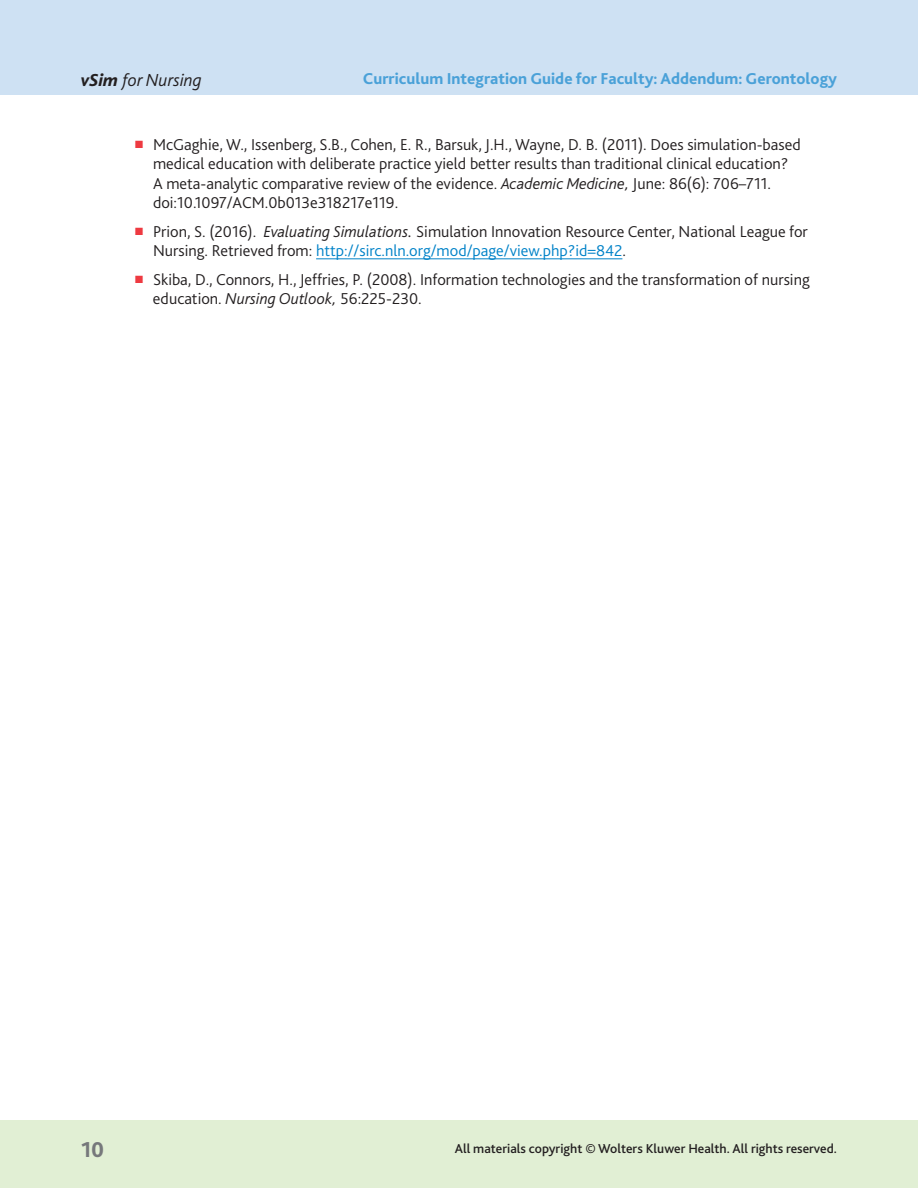
<style>
.page{position:relative;width:918px;height:1188px;background:#fff}
.page>*{position:absolute;margin:0;border:0;box-sizing:border-box;transform-origin:0 0}
.t1{font:800 22.5px "Bliss 2";color:#76787b}
.t2{font:italic 300 18.3px "Bliss";color:#231f20}
.t3{font:300 16.5px/19.5px "Bliss 2";color:#231f20}
.t4{font:800 16.5px "Bliss 2";color:#4aa1d8}
.t5{font:500 13.5px "Bliss 2";color:#231f20}
.s1{font-weight:800}
.s2{color:#ee3a41}
.s3{font-family:"Bliss";font-style:italic}
.s4{color:#0082c8}
</style>
<div class="page">
<div style="left:0;top:0;width:918px;height:94px;background:#cee1f3"></div>
<div style="left:0;top:1120px;width:918px;height:68px;background:#e1efd4"></div>
<hr style="left:316px;top:259px;width:306px;height:1px;background:#0082c8">
<p class="t2" style="left:81px;top:70px;width:122px"><span class="s1">vSim</span> for Nursing</p>
<p class="t4" style="left:363px;top:68px;width:476px">Curriculum Integration Guide for Faculty: Addendum: Gerontology</p>
<p class="t3" style="left:153px;top:134px;width:649px;text-indent:-18px"><span class="s2">■</span> McGaghie, W., Issenberg, S.B., Cohen, E. R., Barsuk, J.H., Wayne, D. B. (2011). Does simulation-based medical education with deliberate practice yield better results than traditional clinical education?<br>A meta-analytic comparative review of the evidence. <span class="s3">Academic Medicine,</span> June: 86(6): 706–711. doi:10.1097/ACM.0b013e318217e119.</p>
<p class="t3" style="left:153px;top:221px;width:656px;text-indent:-18px"><span class="s2">■</span> Prion, S. (2016). <span class="s3">Evaluating Simulations.</span> Simulation Innovation Resource Center, National League for<br>Nursing. Retrieved from: <span class="s4">http://sirc.nln.org/mod/page/view.php?id=842</span>.</p>
<p class="t3" style="left:153px;top:269px;width:658px;text-indent:-18px"><span class="s2">■</span> Skiba, D., Connors, H., Jeffries, P. (2008). Information technologies and the transformation of nursing education. <span class="s3">Nursing Outlook,</span> 56:225-230.</p>
<h1 class="t1" style="left:81px;top:1135px;width:25px">10</h1>
<p class="t5" style="left:455px;top:1140px;width:384px">All materials copyright © Wolters Kluwer Health. All rights reserved.</p>
</div>
